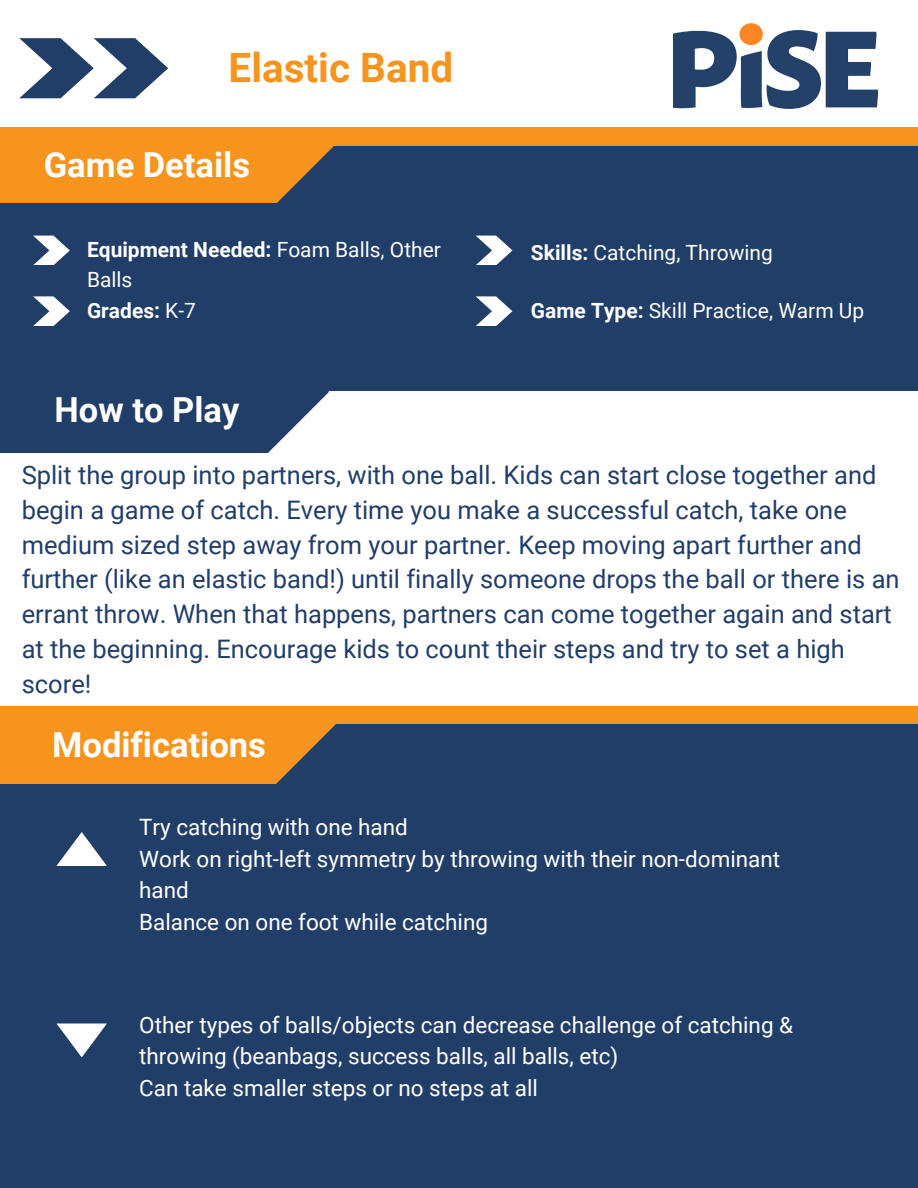
<style>
.page{position:relative;width:918px;height:1188px;background:#213e69}
.page>*{position:absolute;margin:0;border:0;box-sizing:border-box;transform-origin:0 0}
.t1{font:700 40.5px "Roboto";color:#f6941d}
.t2{font:700 34.5px "Roboto";color:#fff}
.t3{font:25.5px/34.8px "Roboto";color:#213e69}
.t4{font:22.5px/31.5px "Roboto";color:#fff}
.t5{font:21px "Roboto";color:#fff}
.t6{font:700 21px "Roboto";color:#fff}
.s1{font-weight:400}
.s2{font-weight:700}
</style>
<div class="page">
<div style="left:0;top:0;width:918px;height:136px;background:#fff"></div>
<div style="left:0;top:422px;width:918px;height:301px;background:#f6941d"></div>
<div style="left:0;top:384px;width:918px;height:321px;background:#fff"></div>
<svg style="left:0;top:723px;width:341px;height:61px;background:#e18b24"></svg>
<svg style="left:0;top:146px;width:334px;height:57px;background:#e38c23"></svg>
<svg style="left:0;top:391px;width:329px;height:62px;background:#354f76"></svg>
<svg style="left:33px;top:236px;width:37px;height:29px"></svg>
<div style="left:0;top:127px;width:918px;height:19px;background:#f6941d"></div>
<svg style="left:56px;top:832px;width:51px;height:34px"></svg>
<svg style="left:57px;top:1024px;width:50px;height:33px"></svg>
<svg style="left:19px;top:38px;width:149px;height:60px"></svg>
<img style="left:673px;top:23px;width:204px;height:86px">
<svg style="left:33px;top:296px;width:37px;height:30px"></svg>
<svg style="left:476px;top:236px;width:36px;height:29px"></svg>
<svg style="left:476px;top:296px;width:36px;height:30px"></svg>
<div style="left:0;top:372px;width:918px;height:19px;background:#213e69"></div>
<p class="t1" style="left:229px;top:44px;width:226px">Elastic Band</p>
<p class="t2" style="left:44px;top:145px;width:208px">Game Details</p>
<p class="t6" style="left:87px;top:238px;width:355px">Equipment Needed: <span class="s1">Foam Balls, Other</span></p>
<p class="t5" style="left:87px;top:267px;width:47px">Balls</p>
<p class="t6" style="left:87px;top:299px;width:110px">Grades: <span class="s1">K-7</span></p>
<p class="t2" style="left:55px;top:390px;width:186px">How to Play</p>
<p class="t5" style="left:531px;top:241px;width:243px"><span class="s2">Skills:</span> Catching, Throwing</p>
<p class="t5" style="left:531px;top:299px;width:335px"><span class="s2">Game Type:</span> Skill Practice, Warm Up</p>
<p class="t3" style="left:22px;top:458px;width:879px">Split the group into partners, with one ball. Kids can start close together and begin a game of catch. Every time you make a successful catch, take one medium sized step away from your partner. Keep moving apart further and further (like an elastic band!) until finally someone drops the ball or there is an errant throw. When that happens, partners can come together again and start at the beginning. Encourage kids to count their steps and try to set a high score!</p>
<p class="t2" style="left:52px;top:725px;width:215px">Modifications</p>
<p class="t4" style="left:139px;top:812px;width:270px">Try catching with one hand</p>
<p class="t4" style="left:139px;top:843px;width:642px">Work on right-left symmetry by throwing with their non-dominant hand</p>
<p class="t4" style="left:139px;top:906px;width:350px">Balance on one foot while catching</p>
<p class="t4" style="left:139px;top:1009px;width:655px">Other types of balls/objects can decrease challenge of catching &amp; throwing (beanbags, success balls, all balls, etc)</p>
<p class="t4" style="left:139px;top:1072px;width:400px">Can take smaller steps or no steps at all</p>
</div>
